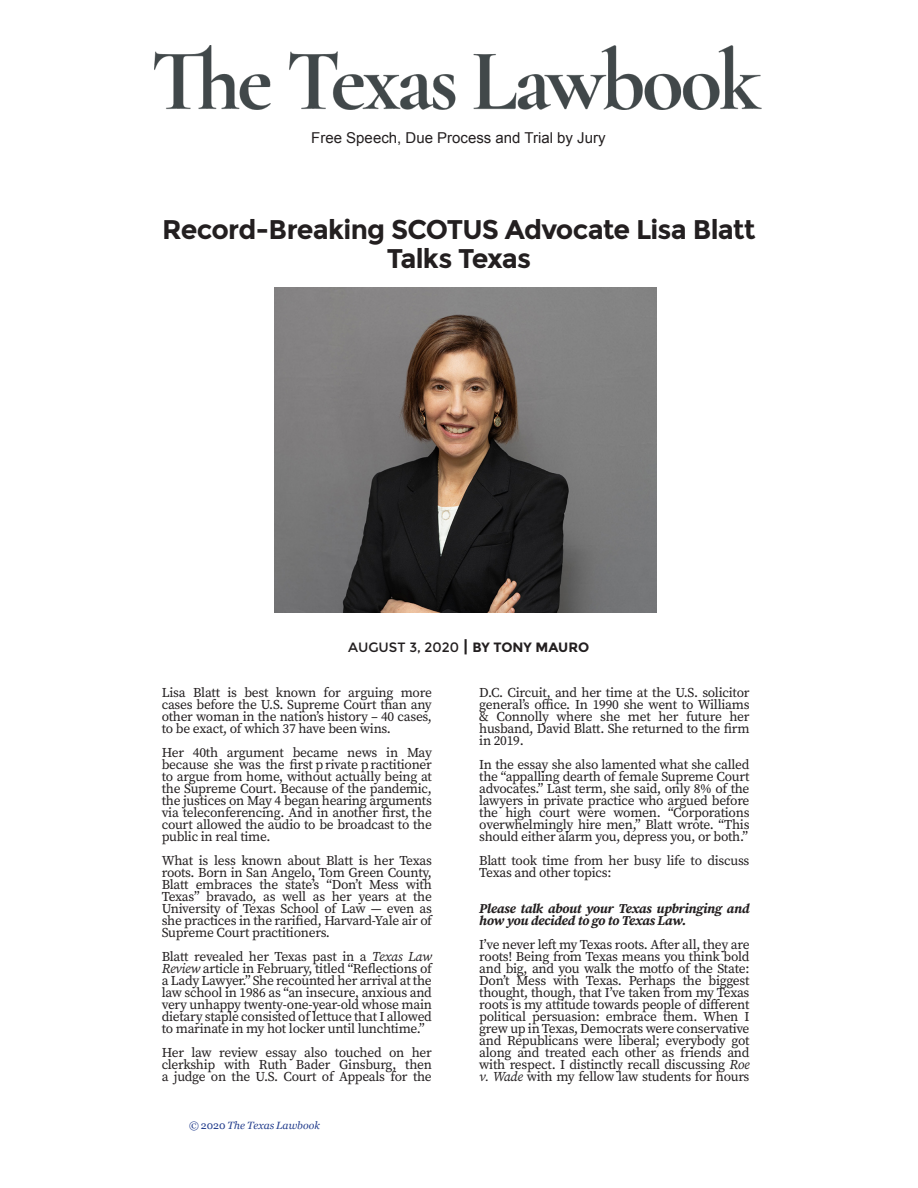
<style>
.page{position:relative;width:918px;height:1188px;background:#fff}
.page>*{position:absolute;margin:0;border:0;box-sizing:border-box;transform-origin:0 0}
.t1{font:700 27px/28.5px "Montserrat";letter-spacing:-.03em;color:#231f20;text-align:center}
.t2{font:15px "Arial";color:#231f20}
.t3{font:13.5px/12px "Source Serif Pro";letter-spacing:-.02em;color:#231f20;text-align:justify}
.t4{font:italic 700 13.5px/12px "Source Serif Pro";letter-spacing:-.025em;color:#231f20}
.t5{font:13.5px "Montserrat";color:#231f20}
.t6{font:italic 10.5px "Georgia";color:#253f8e}
.s1{font-weight:700;font-size:16.5px}
.s2{font-weight:700}
.s3{font-style:italic}
.s4{font-style:normal}
</style>
<div class="page">
<img style="left:155px;top:46px;width:607px;height:63px">
<img style="left:274px;top:287px;width:382px;height:326px">
<p class="t2" style="left:311px;top:128px;width:296px">Free Speech, Due Process and Trial by Jury</p>
<p class="t1" style="left:162px;top:216px;width:595px">Record-Breaking SCOTUS Advocate Lisa Blatt<br>Talks Texas</p>
<p class="t5" style="left:348px;top:639px;width:242px">AUGUST 3, 2020 <span class="s1">|</span> <span class="s2">BY TONY MAURO</span></p>
<p class="t3" style="left:162px;top:686px;width:272px">Lisa Blatt is best known for arguing more cases before the U.S. Supreme Court than any other woman in the nation’s history – 40 cases, to be exact, of which 37 have been wins.</p>
<p class="t3" style="left:162px;top:746px;width:272px">Her 40th argument became news in May because she was the first p rivate p ractitioner to argue from home, without actually being at the Supreme Court. Because of the pandemic, the justices on May 4 began hearing arguments via teleconferencing. And in another first, the court allowed the audio to be broadcast to the public in real time.</p>
<p class="t3" style="left:162px;top:854px;width:272px">What is less known about Blatt is her Texas roots. Born in San Angelo, Tom Green County, Blatt embraces the state’s “Don’t Mess with Texas” bravado, as well as her years at the University of Texas School of Law — even as she practices in the rarified, Harvard-Yale air of Supreme Court practitioners.</p>
<p class="t3" style="left:162px;top:950px;width:272px">Blatt revealed her Texas past in a <span class="s3">Texas Law Review</span> article in February, titled “Reflections of a Lady Lawyer.” She recounted her arrival at the law school in 1986 as “an insecure, anxious and very unhappy twenty-one-year-old whose main dietary staple consisted of lettuce that I allowed to marinate in my hot locker until lunchtime.”</p>
<p class="t3" style="left:162px;top:1046px;width:272px">Her law review essay also touched on her clerkship with Ruth Bader Ginsburg, then a judge on the U.S. Court of Appeals for the</p>
<p class="t6" style="left:189px;top:1118px;width:132px"><span class="s4">© 2020</span> The Texas Lawbook</p>
<p class="t3" style="left:479px;top:686px;width:272px">D.C. Circuit, and her time at the U.S. solicitor general’s office. In 1990 she went to Williams &amp; Connolly where she met her future her husband, David Blatt. She returned to the firm in 2019.</p>
<p class="t3" style="left:479px;top:758px;width:272px">In the essay she also lamented what she called the “appalling dearth of female Supreme Court advocates.” Last term, she said, only 8% of the lawyers in private practice who argued before the high court were women. “Corporations overwhelmingly hire men,” Blatt wrote. “This should either alarm you, depress you, or both.”</p>
<p class="t3" style="left:479px;top:854px;width:272px">Blatt took time from her busy life to discuss<br>Texas and other topics:</p>
<p class="t4" style="left:479px;top:903px;width:272px">Please talk about your Texas upbringing and how you decided to go to Texas Law.</p>
<p class="t3" style="left:479px;top:938px;width:272px">I’ve never left my Texas roots. After all, they are roots! Being from Texas means you think bold and big, and you walk the motto of the State:<br>Don’t Mess with Texas. Perhaps the biggest thought, though, that I’ve taken from my Texas roots is my attitude towards people of different political persuasion: embrace them. When I grew up in Texas, Democrats were conservative and Republicans were liberal; everybody got along and treated each other as friends and with respect. I distinctly recall discussing <span class="s3">Roe v. Wade</span> with my fellow law students for hours</p>
</div>
